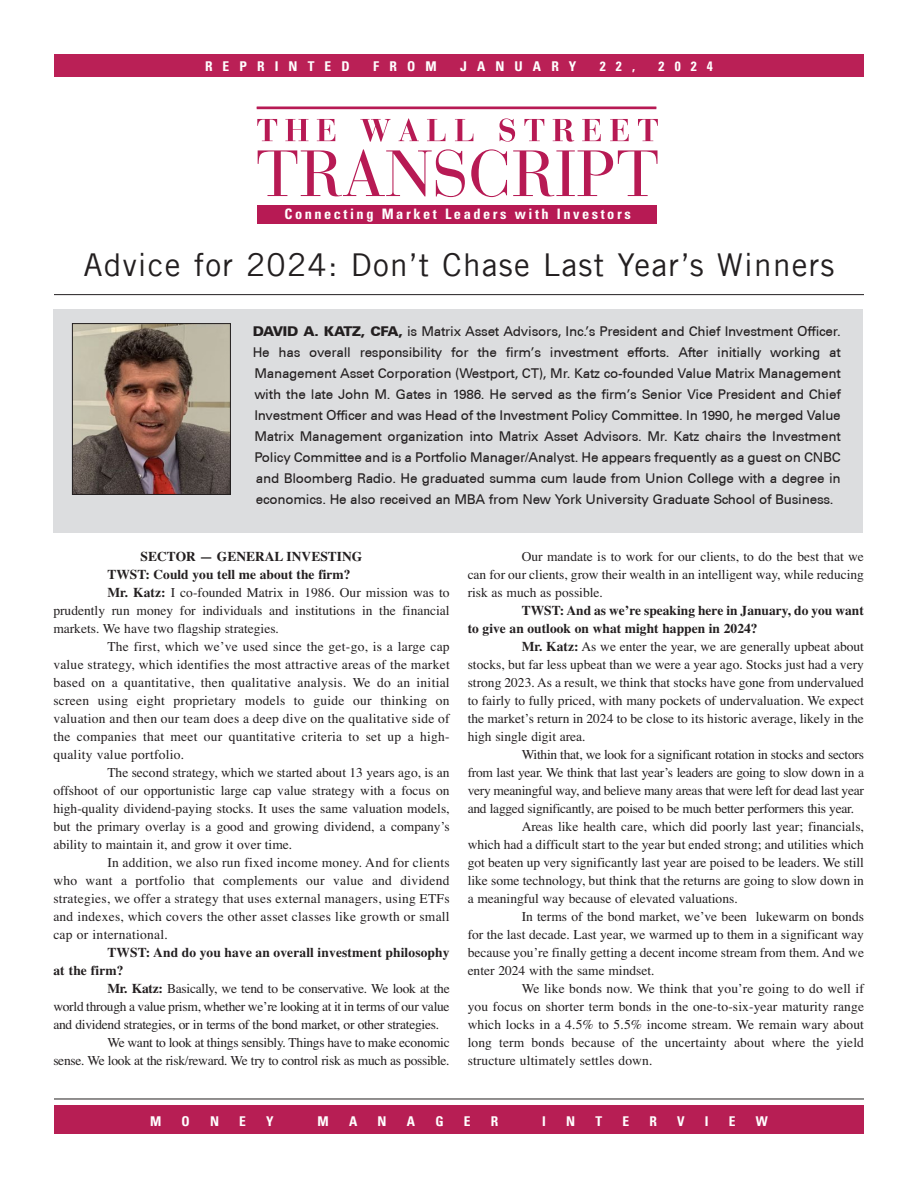
<style>
.page{position:relative;width:918px;height:1188px;background:#fff}
.page>*{position:absolute;margin:0;border:0;box-sizing:border-box;transform-origin:0 0}
.Industry{font:31.5px "Trade Gothic LT";letter-spacing:.04em;color:#231f20}
.t1{font:700 condensed 14.4px "Univers LT";letter-spacing:.175em;color:#fff}
.Body_Text{font:13.5px/18px "Times";color:#231f20;text-align:justify}
.Biography_1{font:500 13.5px/21px "Univers CE";letter-spacing:-.02em;color:#231f20;text-align:justify}
.Body_Text-2{font:700 13.5px/18px "Times";color:#231f20}
.Body_Text-3{font:13.5px/18px "Times";letter-spacing:-.02em;color:#231f20;text-align:right}
.t2{font:700 condensed 13.5px "Univers LT";letter-spacing:.75em;color:#fff}
.s1{font-weight:900}
.s2{font-weight:700}
</style>
<div class="page">
<div style="left:53px;top:309px;width:810px;height:223px;background:#dcdddf"></div>
<hr style="left:54px;top:294px;width:810px;height:1px;background:#231f20">
<div style="left:54px;top:1105px;width:810px;height:29px;background:#b71e54"></div>
<hr style="left:54px;top:1099px;width:810px;height:1px;background:#231f20">
<div style="left:54px;top:54px;width:810px;height:22px;background:#ba2056"></div>
<div style="left:257px;top:205px;width:399px;height:19px;background:#b71a54"></div>
<svg style="left:257px;top:119px;width:20px;height:22px"></svg>
<svg style="left:285px;top:119px;width:24px;height:22px"></svg>
<svg style="left:317px;top:119px;width:18px;height:22px"></svg>
<svg style="left:360px;top:119px;width:31px;height:23px"></svg>
<svg style="left:399px;top:118px;width:20px;height:23px"></svg>
<svg style="left:427px;top:119px;width:18px;height:22px"></svg>
<svg style="left:455px;top:119px;width:18px;height:22px"></svg>
<svg style="left:500px;top:118px;width:15px;height:24px"></svg>
<svg style="left:524px;top:119px;width:20px;height:22px"></svg>
<svg style="left:553px;top:119px;width:21px;height:23px"></svg>
<svg style="left:582px;top:119px;width:19px;height:22px"></svg>
<svg style="left:610px;top:119px;width:19px;height:22px"></svg>
<svg style="left:638px;top:119px;width:20px;height:22px"></svg>
<svg style="left:258px;top:149px;width:207px;height:48px"></svg>
<svg style="left:471px;top:149px;width:36px;height:48px"></svg>
<svg style="left:513px;top:150px;width:145px;height:46px"></svg>
<hr style="left:257px;top:107px;width:399px;height:2px;background:#b71a54">
<img style="left:74px;top:325px;width:155px;height:168px">
<div style="left:72px;top:323px;width:159px;height:172px;border:1px solid #231f20"></div>
<p class="t2" style="left:205px;top:58px;width:146px">REPRINTED</p>
<p class="t2" style="left:373px;top:58px;width:65px">FROM</p>
<p class="t2" style="left:460px;top:58px;width:118px">JANUARY</p>
<p class="t2" style="left:600px;top:58px;width:37px">22,</p>
<p class="t2" style="left:659px;top:58px;width:56px">2024</p>
<p class="t1" style="left:284px;top:206px;width:348px">Connecting Market Leaders with Investors</p>
<p class="Industry" style="left:83px;top:246px;width:753px">Advice for 2024: Don’t Chase Last Year’s Winners</p>
<p class="Biography_1" style="left:253px;top:321px;width:590px"><span class="s1">DAVID A. KATZ, CFA,</span> is Matrix Asset Advisors, Inc.’s President and Chief Investment Officer.<br>He has overall responsibility for the firm’s investment efforts. After initially working at Management Asset Corporation (Westport, CT), Mr. Katz co-founded Value Matrix Management with the late John M. Gates in 1986. He served as the firm’s Senior Vice President and Chief Investment Officer and was Head of the Investment Policy Committee. In 1990, he merged Value Matrix Management organization into Matrix Asset Advisors. Mr. Katz chairs the Investment Policy Committee and is a Portfolio Manager/Analyst. He appears frequently as a guest on CNBC and Bloomberg Radio. He graduated summa cum laude from Union College with a degree in economics. He also received an MBA from New York University Graduate School of Business.</p>
<p class="Body_Text-2" style="left:141px;top:547px;width:223px">SECTOR — GENERAL INVESTING</p>
<p class="Body_Text-2" style="left:107px;top:565px;width:245px">TWST: Could you tell me about the firm?</p>
<p class="Body_Text" style="left:53px;top:584px;width:398px;text-indent:54px"><span class="s2">Mr. Katz:</span> I co-founded Matrix in 1986. Our mission was to prudently run money for individuals and institutions in the financial markets. We have two flagship strategies.</p>
<p class="Body_Text" style="left:53px;top:638px;width:398px;text-indent:54px">The first, which we’ve used since the get-go, is a large cap value strategy, which identifies the most attractive areas of the market based on a quantitative, then qualitative analysis. We do an initial screen using eight proprietary models to guide our thinking on valuation and then our team does a deep dive on the qualitative side of the companies that meet our quantitative criteria to set up a high&shy;quality value portfolio.</p>
<p class="Body_Text" style="left:53px;top:764px;width:398px;text-indent:54px">The second strategy, which we started about 13 years ago, is an offshoot of our opportunistic large cap value strategy with a focus on high-quality dividend-paying stocks. It uses the same valuation models, but the primary overlay is a good and growing dividend, a company’s ability to maintain it, and grow it over time.</p>
<p class="Body_Text" style="left:53px;top:854px;width:398px;text-indent:54px">In addition, we also run fixed income money. And for clients who want a portfolio that complements our value and dividend strategies, we offer a strategy that uses external managers, using ETFs and indexes, which covers the other asset classes like growth or small cap or international.</p>
<p class="Body_Text-2" style="left:53px;top:943px;width:398px;text-indent:54px">TWST: And do you have an overall investment philosophy at the firm?</p>
<p class="Body_Text" style="left:53px;top:980px;width:398px;text-indent:54px"><span class="s2">Mr. Katz:</span> Basically, we tend to be conservative. We look at the world through a value prism, whether we’re looking at it in terms of our value and dividend strategies, or in terms of the bond market, or other strategies.</p>
<p class="Body_Text-3" style="left:53px;top:1034px;width:398px">We want to look at things sensibly. Things have to make economic<br>sense. We look at the risk/reward. We try to control risk as much as possible.</p>
<p class="Body_Text" style="left:468px;top:548px;width:398px;text-indent:54px">Our mandate is to work for our clients, to do the best that we can for our clients, grow their wealth in an intelligent way, while reducing risk as much as possible.</p>
<p class="Body_Text-2" style="left:468px;top:601px;width:398px;text-indent:54px">TWST: And as we’re speaking here in January, do you want to give an outlook on what might happen in 2024?</p>
<p class="Body_Text" style="left:468px;top:638px;width:398px;text-indent:54px"><span class="s2">Mr. Katz:</span> As we enter the year, we are generally upbeat about stocks, but far less upbeat than we were a year ago. Stocks just had a very strong 2023. As a result, we think that stocks have gone from undervalued to fairly to fully priced, with many pockets of undervaluation. We expect the market’s return in 2024 to be close to its historic average, likely in the high single digit area.</p>
<p class="Body_Text" style="left:468px;top:746px;width:398px;text-indent:54px">Within that, we look for a significant rotation in stocks and sectors from last year. We think that last year’s leaders are going to slow down in a very meaningful way, and believe many areas that were left for dead last year and lagged significantly, are poised to be much better performers this year.</p>
<p class="Body_Text" style="left:468px;top:818px;width:398px;text-indent:54px">Areas like health care, which did poorly last year; financials, which had a difficult start to the year but ended strong; and utilities which got beaten up very significantly last year are poised to be leaders. We still like some technology, but think that the returns are going to slow down in a meaningful way because of elevated valuations.</p>
<p class="Body_Text" style="left:468px;top:908px;width:398px;text-indent:54px">In terms of the bond market, we’ve been lukewarm on bonds for the last decade. Last year, we warmed up to them in a significant way because you’re finally getting a decent income stream from them. And we enter 2024 with the same mindset.</p>
<p class="Body_Text" style="left:468px;top:980px;width:398px;text-indent:54px">We like bonds now. We think that you’re going to do well if you focus on shorter term bonds in the one-to-six-year maturity range which locks in a 4.5% to 5.5% income stream. We remain wary about long term bonds because of the uncertainty about where the yield structure ultimately settles down.</p>
<p class="t2" style="left:150px;top:1113px;width:13px">M</p>
<p class="t2" style="left:182px;top:1113px;width:10px">O</p>
<p class="t2" style="left:210px;top:1113px;width:11px">N</p>
<p class="t2" style="left:239px;top:1113px;width:8px">E</p>
<p class="t2" style="left:266px;top:1113px;width:9px">Y</p>
<p class="t2" style="left:318px;top:1113px;width:13px">M</p>
<p class="t2" style="left:349px;top:1113px;width:10px">A</p>
<p class="t2" style="left:378px;top:1113px;width:11px">N</p>
<p class="t2" style="left:407px;top:1113px;width:10px">A</p>
<p class="t2" style="left:435px;top:1113px;width:10px">G</p>
<p class="t2" style="left:464px;top:1113px;width:8px">E</p>
<p class="t2" style="left:491px;top:1113px;width:9px">R</p>
<p class="t2" style="left:542px;top:1113px;width:5px">I</p>
<p class="t2" style="left:566px;top:1113px;width:11px">N</p>
<p class="t2" style="left:595px;top:1113px;width:8px">T</p>
<p class="t2" style="left:622px;top:1113px;width:8px">E</p>
<p class="t2" style="left:649px;top:1113px;width:9px">R</p>
<p class="t2" style="left:677px;top:1113px;width:9px">V</p>
<p class="t2" style="left:705px;top:1113px;width:5px">I</p>
<p class="t2" style="left:729px;top:1113px;width:8px">E</p>
<p class="t2" style="left:756px;top:1113px;width:14px">W</p>
</div>
